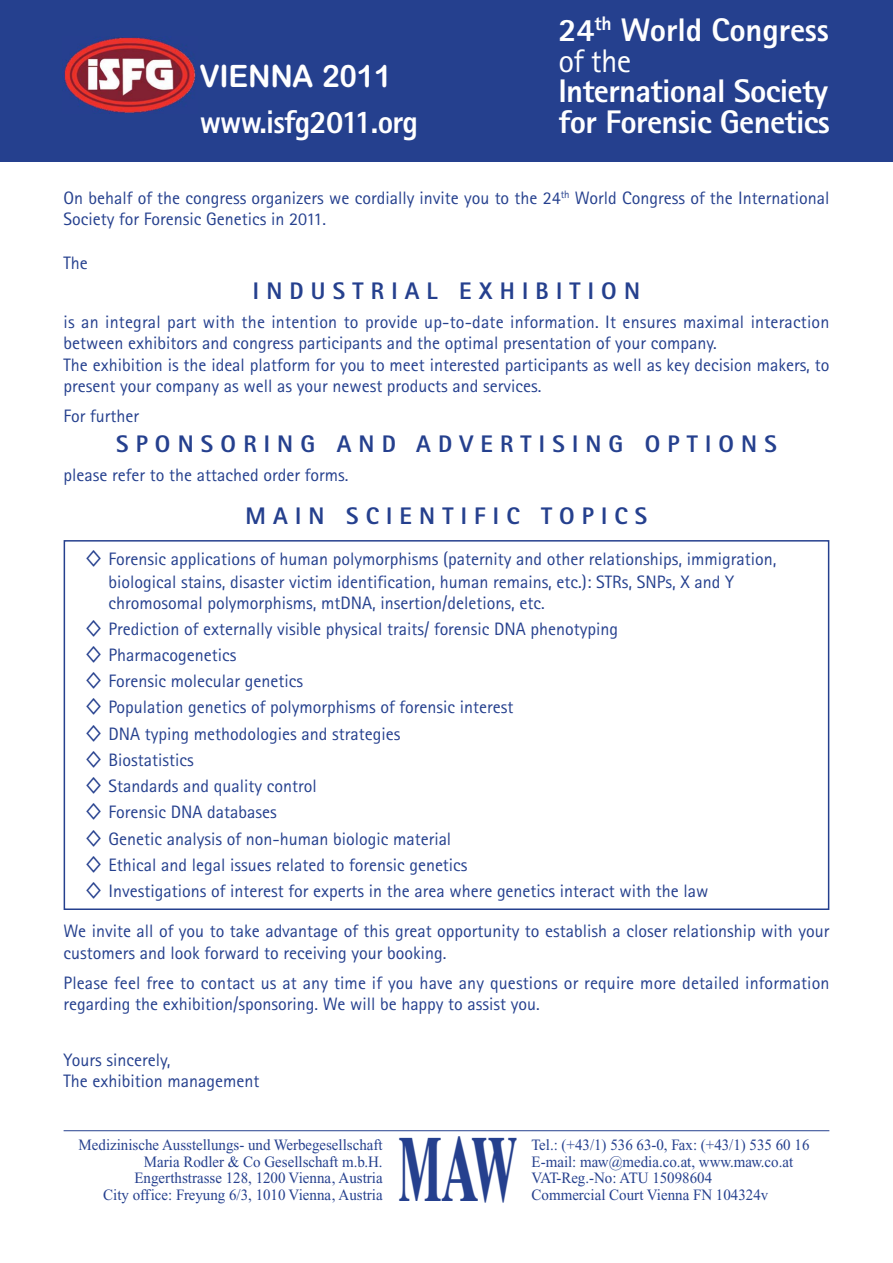
<style>
.page{position:relative;width:893px;height:1263px;background:#fff}
.page>*{position:absolute;margin:0;border:0;box-sizing:border-box;transform-origin:0 0}
.t1{font:700 91.5px "Times Ten";color:#25408e;scale:.5 1}
.t2{font:800 32.7px/30.9px "Rotis Sans Serif";letter-spacing:-.02em;color:#fff}
.t3{font:800 32.7px "Rotis Sans Serif";letter-spacing:-.02em;color:#fff;scale:.95 1}
.t4{font:30.9px "Arial Rounded MT Bold";letter-spacing:-.01em;color:#fff;scale:.96 1}
.t5{font:800 24px "Rotis Sans Serif";letter-spacing:.3em;color:#25408e}
.t6{font:18px/26.2px "Rotis Sans Serif";color:#25408e}
.t7{font:15.75px "Times New Roman";color:#25408e;scale:.95 1}
.s1{font-weight:400}
.s2{font-family:"Apple Gothic"}
</style>
<div class="page">
<div style="left:64px;top:540px;width:765px;height:370px;border:2px solid #25408e"></div>
<div style="left:0;top:0;width:892px;height:162px;background:#25408e"></div>
<img style="left:63px;top:37px;width:133px;height:77px">
<hr style="left:64px;top:1130px;width:765px;height:1px;background:#25408e">
<h2 class="t2" style="left:558px;top:17px;width:272px">24<sup>th</sup> World Congress <span class="s1">of the</span></h2>
<h2 class="t2" style="left:558px;top:79px;width:271px">International Society</h2>
<h3 class="t4" style="left:199px;top:59px;width:202px">VIENNA 2011</h3>
<h2 class="t3" style="left:200px;top:111px;width:231px">www.isfg2011.org</h2>
<h2 class="t2" style="left:558px;top:110px;width:273px">for Forensic Genetics</h2>
<p class="t6" style="left:64px;top:189px;width:767px;line-height:21.6px">On behalf of the congress organizers we cordially invite you to the 24<sup>th</sup> World Congress of the International<br>Society for Forensic Genetics in 2011.</p>
<p class="t6" style="left:64px;top:251px;width:26px">The</p>
<h3 class="t5" style="left:253px;top:282px;width:388px">INDUSTRIAL EXHIBITION</h3>
<p class="t6" style="left:64px;top:312px;width:767px;line-height:21.6px">is an integral part with the intention to provide up-to-date information. It ensures maximal interaction between exhibitors and congress participants and the optimal presentation of your company.<br>The exhibition is the ideal platform for you to meet interested participants as well as key decision makers, to present your company as well as your newest products and services.</p>
<p class="t6" style="left:64px;top:405px;width:77px">For further</p>
<h3 class="t5" style="left:116px;top:436px;width:662px">SPONSORING AND ADVERTISING OPTIONS</h3>
<p class="t6" style="left:64px;top:464px;width:286px">please refer to the attached order forms.</p>
<h3 class="t5" style="left:245px;top:508px;width:403px">MAIN SCIENTIFIC TOPICS</h3>
<p class="t6" style="left:108px;top:550px;width:669px;line-height:22px;text-indent:-24px"><span class="s2">◊</span> Forensic applications of human polymorphisms (paternity and other relationships, immigration, biological stains, disaster victim identification, human remains, etc.): STRs, SNPs, X and Y chromosomal polymorphisms, mtDNA, insertion/deletions, etc.</p>
<p class="t6" style="left:85px;top:617px;width:625px"><span class="s2">◊</span> Prediction of externally visible physical traits/ forensic DNA phenotyping<br><span class="s2">◊</span> Pharmacogenetics<br><span class="s2">◊</span> Forensic molecular genetics<br><span class="s2">◊</span> Population genetics of polymorphisms of forensic interest<br><span class="s2">◊</span> DNA typing methodologies and strategies<br><span class="s2">◊</span> Biostatistics<br><span class="s2">◊</span> Standards and quality control<br><span class="s2">◊</span> Forensic DNA databases<br><span class="s2">◊</span> Genetic analysis of non-human biologic material<br><span class="s2">◊</span> Ethical and legal issues related to forensic genetics<br><span class="s2">◊</span> Investigations of interest for experts in the area where genetics interact with the law</p>
<p class="t6" style="left:64px;top:922px;width:767px;line-height:21.6px">We invite all of you to take advantage of this great opportunity to establish a closer relationship with your customers and look forward to receiving your booking.</p>
<p class="t6" style="left:64px;top:974px;width:767px;line-height:21.6px">Please feel free to contact us at any time if you have any questions or require more detailed information regarding the exhibition/sponsoring. We will be happy to assist you.</p>
<p class="t6" style="left:64px;top:1051px;width:197px;line-height:21.6px">Yours sincerely,<br>The exhibition management</p>
<h1 class="t1" style="left:398px;top:1135px;width:239px">MAW</h1>
<p class="t7" style="left:79px;top:1139px;width:321px">Medizinische Ausstellungs- und Werbegesellschaft</p>
<p class="t7" style="left:531px;top:1139px;width:294px">Tel.: (+43/1) 536 63-0, Fax: (+43/1) 535 60 16</p>
<p class="t7" style="left:144px;top:1156px;width:253px">Maria Rodler &amp; Co Gesellschaft m.b.H.</p>
<p class="t7" style="left:531px;top:1156px;width:277px">E-mail: maw@media.co.at, www.maw.co.at</p>
<p class="t7" style="left:134px;top:1172px;width:263px">Engerthstrasse 128, 1200 Vienna, Austria</p>
<p class="t7" style="left:531px;top:1172px;width:192px">VAT-Reg.-No: ATU 15098604</p>
<p class="t7" style="left:103px;top:1189px;width:296px">City office: Freyung 6/3, 1010 Vienna, Austria</p>
<p class="t7" style="left:531px;top:1189px;width:251px">Commercial Court Vienna FN 104324v</p>
</div>
